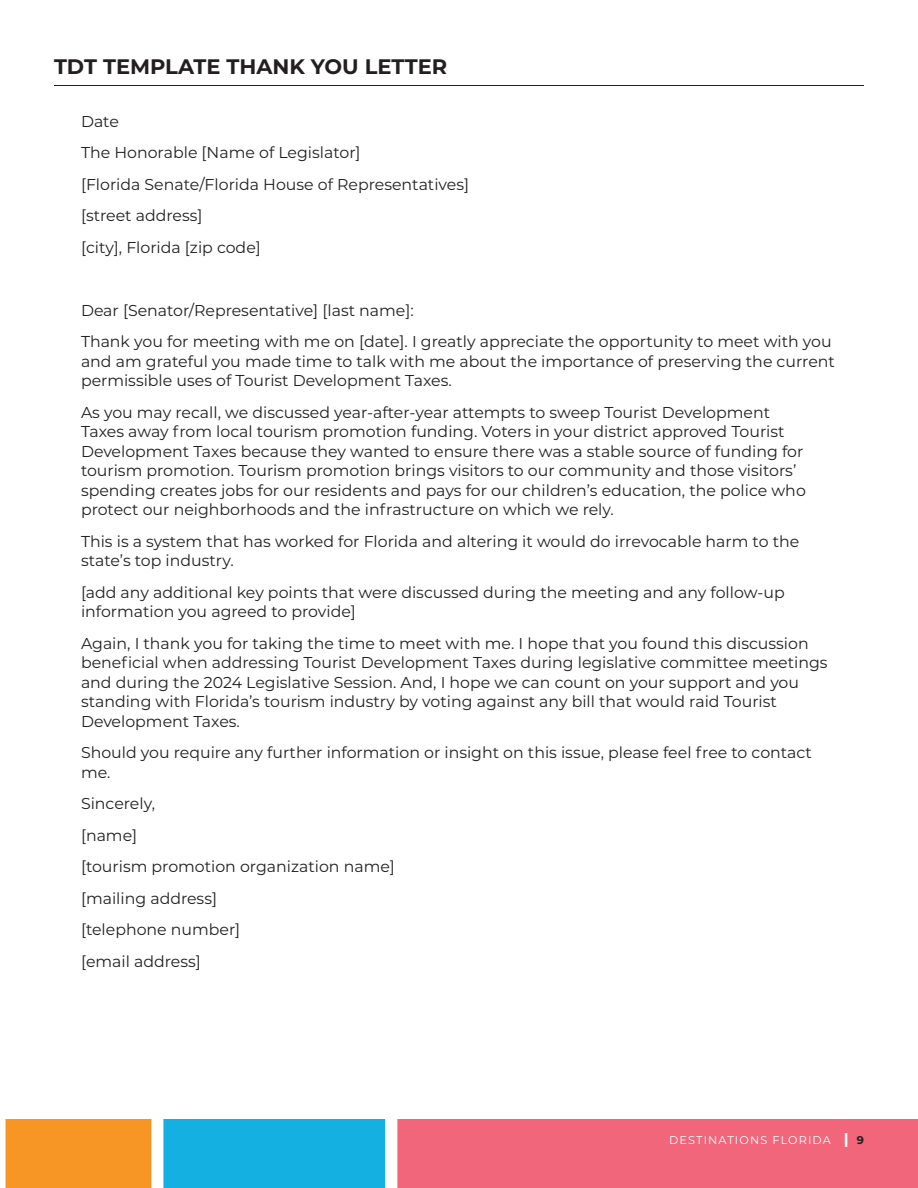
<style>
.page{position:relative;width:918px;height:1188px;background:#fff}
.page>*{position:absolute;margin:0;border:0;box-sizing:border-box;transform-origin:0 0}
.Subhead_with_Underli{font:700 21px "Montserrat";color:#231f20}
.No_Spacing{font:15.75px/19.5px "Montserrat";color:#231f20}
.t1{font:11.25px "Montserrat";letter-spacing:.1em;color:#fff}
.s1{font-weight:900;font-size:14.7px}
.s2{font-weight:700;color:#231f20}
</style>
<div class="page">
<hr style="left:54px;top:85px;width:810px;height:1px;background:#231f20">
<svg style="left:5px;top:1119px;width:913px;height:69px;background:#bc8389"></svg>
<p class="Subhead_with_Underli" style="left:54px;top:52px;width:395px">TDT TEMPLATE THANK YOU LETTER</p>
<p class="No_Spacing" style="left:81px;top:111px;width:39px">Date</p>
<p class="No_Spacing" style="left:81px;top:142px;width:281px">The Honorable [Name of Legislator]</p>
<p class="No_Spacing" style="left:81px;top:174px;width:390px">[Florida Senate/Florida House of Representatives]</p>
<p class="No_Spacing" style="left:81px;top:205px;width:123px">[street address]</p>
<p class="No_Spacing" style="left:81px;top:237px;width:181px">[city], Florida [zip code]</p>
<p class="No_Spacing" style="left:81px;top:300px;width:334px">Dear [Senator/Representative] [last name]:</p>
<p class="No_Spacing" style="left:81px;top:331px;width:755px">Thank you for meeting with me on [date]. I greatly appreciate the opportunity to meet with you and am grateful you made time to talk with me about the importance of preserving the current permissible uses of Tourist Development Taxes.</p>
<p class="No_Spacing" style="left:81px;top:402px;width:726px">As you may recall, we discussed year-after-year attempts to sweep Tourist Development Taxes away from local tourism promotion funding. Voters in your district approved Tourist Development Taxes because they wanted to ensure there was a stable source of funding for tourism promotion. Tourism promotion brings visitors to our community and those visitors’ spending creates jobs for our residents and pays for our children’s education, the police who protect our neighborhoods and the infrastructure on which we rely.</p>
<p class="No_Spacing" style="left:81px;top:531px;width:720px">This is a system that has worked for Florida and altering it would do irrevocable harm to the state’s top industry.</p>
<p class="No_Spacing" style="left:81px;top:582px;width:705px">[add any additional key points that were discussed during the meeting and any follow-up information you agreed to provide]</p>
<p class="No_Spacing" style="left:81px;top:633px;width:748px">Again, I thank you for taking the time to meet with me. I hope that you found this discussion beneficial when addressing Tourist Development Taxes during legislative committee meetings and during the 2024 Legislative Session. And, I hope we can count on your support and you standing with Florida’s tourism industry by voting against any bill that would raid Tourist Development Taxes.</p>
<p class="No_Spacing" style="left:81px;top:742px;width:733px">Should you require any further information or insight on this issue, please feel free to contact me.</p>
<p class="No_Spacing" style="left:81px;top:793px;width:76px">Sincerely,</p>
<p class="No_Spacing" style="left:81px;top:825px;width:58px">[name]</p>
<p class="No_Spacing" style="left:81px;top:856px;width:315px">[tourism promotion organization name]</p>
<p class="No_Spacing" style="left:81px;top:888px;width:138px">[mailing address]</p>
<p class="No_Spacing" style="left:81px;top:919px;width:161px">[telephone number]</p>
<p class="No_Spacing" style="left:81px;top:951px;width:121px">[email address]</p>
<p class="t1" style="left:669px;top:1133px;width:196px">DESTINATIONS FLORIDA <span class="s1">|</span> <span class="s2">9</span></p>
</div>
